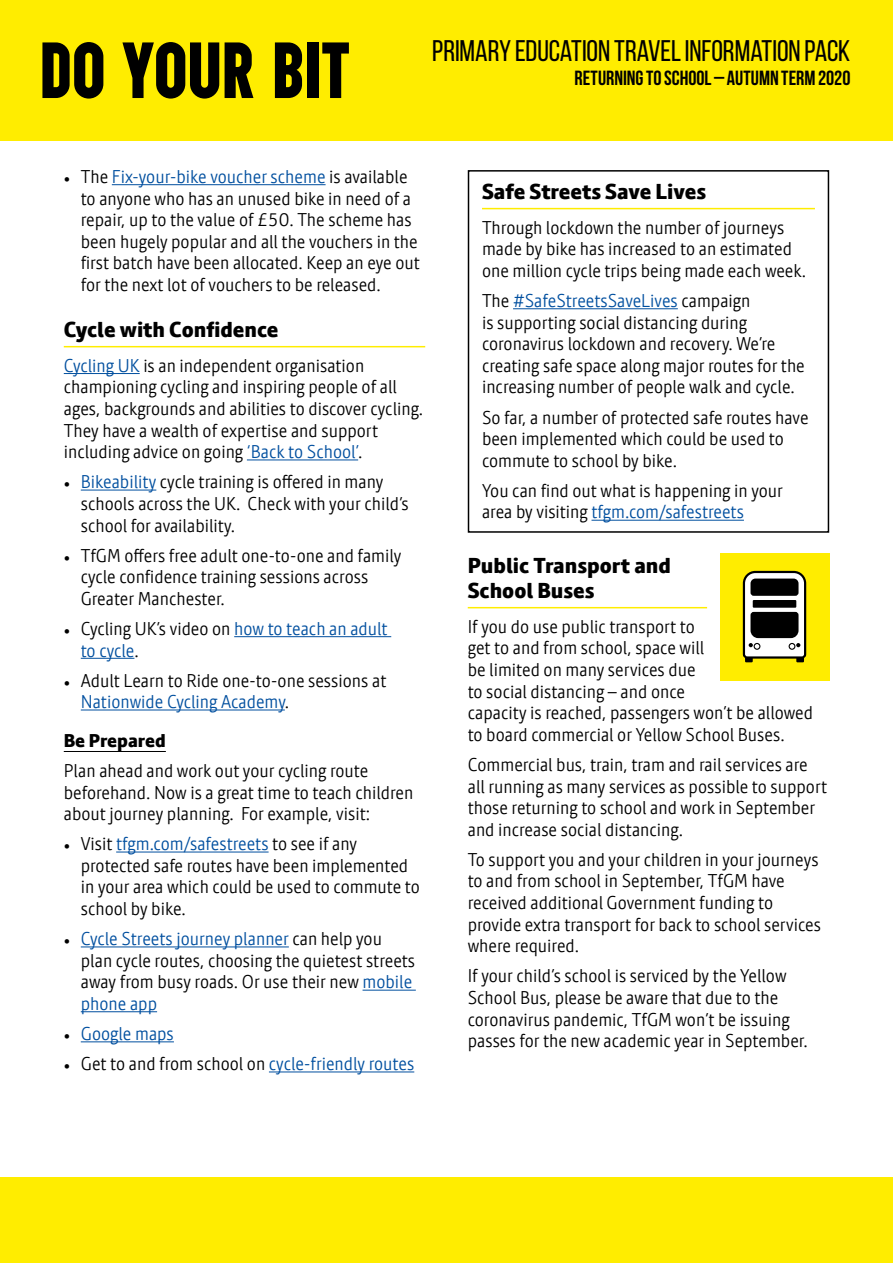
<style>
.page{position:relative;width:893px;height:1263px;background:#fff}
.page>*{position:absolute;margin:0;border:0;box-sizing:border-box;transform-origin:0 0}
.t1{font:79.35px "Duotone";letter-spacing:-.025em;color:#000}
.t2{font:29.85px "Bebas Neue";letter-spacing:-.005em;color:#000}
.t3{font:800 21px/25.2px "Calmetta";color:#000}
.t4{font:700 20.55px "Bebas Neue";color:#000}
.t5{font:300 18px/21.6px "Calmetta";color:#000}
.t6{font:300 18px/21.6px "Calmetta";color:#004f9f}
.t7{font:800 18px "Calmetta";color:#000}
.s1{color:#004f9f}
.s2{color:#000}
</style>
<div class="page">
<div style="left:0;top:1178px;width:893px;height:85px;background:#ffed00"></div>
<div style="left:0;top:0;width:893px;height:140px;background:#ffed00"></div>
<hr style="left:112px;top:184px;width:214px;height:1px;background:#004f9f">
<hr style="left:64px;top:346px;width:361px;height:1px;background:#ffed00">
<hr style="left:64px;top:373px;width:76px;height:1px;background:#004f9f">
<hr style="left:247px;top:459px;width:111px;height:1px;background:#004f9f">
<hr style="left:81px;top:490px;width:75px;height:1px;background:#004f9f">
<hr style="left:234px;top:636px;width:157px;height:1px;background:#004f9f">
<hr style="left:81px;top:658px;width:53px;height:1px;background:#004f9f">
<hr style="left:81px;top:709px;width:204px;height:1px;background:#004f9f">
<hr style="left:64px;top:751px;width:102px;height:1px;background:#000">
<hr style="left:116px;top:851px;width:153px;height:1px;background:#004f9f">
<hr style="left:81px;top:946px;width:208px;height:1px;background:#004f9f">
<hr style="left:363px;top:990px;width:53px;height:1px;background:#004f9f">
<hr style="left:81px;top:1011px;width:76px;height:1px;background:#004f9f">
<hr style="left:81px;top:1041px;width:93px;height:1px;background:#004f9f">
<hr style="left:269px;top:1071px;width:145px;height:1px;background:#004f9f">
<hr style="left:468px;top:607px;width:239px;height:1px;background:#ffed00">
<hr style="left:482px;top:208px;width:333px;height:1px;background:#ffed00">
<hr style="left:513px;top:308px;width:165px;height:1px;background:#004f9f">
<hr style="left:591px;top:520px;width:153px;height:1px;background:#004f9f">
<div style="left:468px;top:170px;width:361px;height:363px;border:2px solid #000"></div>
<div style="left:720px;top:553px;width:109px;height:127px;background:#ffed00"></div>
<svg style="left:743px;top:571px;width:63px;height:90px;background:#75746c"></svg>
<h1 class="t1" style="left:38px;top:28px;width:313px">DO YOUR BIT</h1>
<h2 class="t2" style="left:432px;top:34px;width:420px">PRIMARY EDUCATION TRAVEL INFORMATION PACK</h2>
<p class="t4" style="left:574px;top:67px;width:277px">RETURNING TO SCHOOL – AUTUMN TERM 2020</p>
<p class="t5" style="left:81px;top:166px;width:341px;text-indent:-17px">• The <span class="s1">Fix-your-bike voucher scheme</span> is available to anyone who has an unused bike in need of a repair, up to the value of £50. The scheme has been hugely popular and all the vouchers in the first batch have been allocated. Keep an eye out for the next lot of vouchers to be released.</p>
<p class="t3" style="left:64px;top:317px;width:216px">Cycle with Confidence</p>
<p class="t5" style="left:64px;top:355px;width:361px"><span class="s1">Cycling UK</span> is an independent organisation championing cycling and inspiring people of all ages, backgrounds and abilities to discover cycling.<br>They have a wealth of expertise and support including advice on going <span class="s1">‘Back to School’</span>.</p>
<p class="t5" style="left:81px;top:471px;width:330px;text-indent:-17px">• <span class="s1">Bikeability</span> cycle training is offered in many schools across the UK. Check with your child’s school for availability.</p>
<p class="t5" style="left:81px;top:544px;width:322px;text-indent:-17px">• TfGM offers free adult one-to-one and family cycle confidence training sessions across<br>Greater Manchester.</p>
<p class="t6" style="left:81px;top:618px;width:308px;text-indent:-17px"><span class="s2">• Cycling UK’s video on</span> how to teach an adult to cycle<span class="s2">.</span></p>
<p class="t5" style="left:81px;top:669px;width:307px;text-indent:-17px">• Adult Learn to Ride one-to-one sessions at<br><span class="s1">Nationwide Cycling Academy</span>.</p>
<p class="t7" style="left:64px;top:729px;width:104px">Be Prepared</p>
<p class="t5" style="left:64px;top:760px;width:351px">Plan ahead and work out your cycling route beforehand. Now is a great time to teach children about journey planning. For example, visit:</p>
<p class="t5" style="left:81px;top:833px;width:341px;text-indent:-17px">• Visit <span class="s1">tfgm.com/safestreets</span> to see if any protected safe routes have been implemented in your area which could be used to commute to school by bike.</p>
<p class="t5" style="left:81px;top:928px;width:336px;text-indent:-17px">• <span class="s1">Cycle Streets journey planner</span> can help you plan cycle routes, choosing the quietest streets away from busy roads. Or use their new <span class="s1">mobile phone app</span></p>
<p class="t6" style="left:64px;top:1023px;width:112px"><span class="s2">•</span> Google maps</p>
<p class="t5" style="left:64px;top:1053px;width:352px">• Get to and from school on <span class="s1">cycle-friendly routes</span></p>
<p class="t3" style="left:482px;top:179px;width:226px">Safe Streets Save Lives</p>
<p class="t5" style="left:482px;top:217px;width:326px">Through lockdown the number of journeys made by bike has increased to an estimated one million cycle trips being made each week.</p>
<p class="t5" style="left:482px;top:290px;width:324px">The <span class="s1">#SafeStreetsSaveLives</span> campaign<br>is supporting social distancing during coronavirus lockdown and recovery. We’re creating safe space along major routes for the increasing number of people walk and cycle.</p>
<p class="t5" style="left:482px;top:406px;width:328px">So far, a number of protected safe routes have been implemented which could be used to commute to school by bike.</p>
<p class="t5" style="left:482px;top:480px;width:302px">You can find out what is happening in your area by visiting <span class="s1">tfgm.com/safestreets</span></p>
<p class="t3" style="left:468px;top:553px;width:205px">Public Transport and<br>School Buses</p>
<p class="t5" style="left:468px;top:616px;width:347px">If you do use public transport to<br>get to and from school, space will<br>be limited on many services due<br>to social distancing – and once<br>capacity is reached, passengers won’t be allowed to board commercial or Yellow School Buses.</p>
<p class="t5" style="left:468px;top:754px;width:361px">Commercial bus, train, tram and rail services are all running as many services as possible to support those returning to school and work in September and increase social distancing.</p>
<p class="t5" style="left:468px;top:849px;width:355px">To support you and your children in your journeys to and from school in September, TfGM have received additional Government funding to provide extra transport for back to school services where required.</p>
<p class="t5" style="left:468px;top:965px;width:341px">If your child’s school is serviced by the Yellow School Bus, please be aware that due to the coronavirus pandemic, TfGM won’t be issuing passes for the new academic year in September.</p>
</div>
